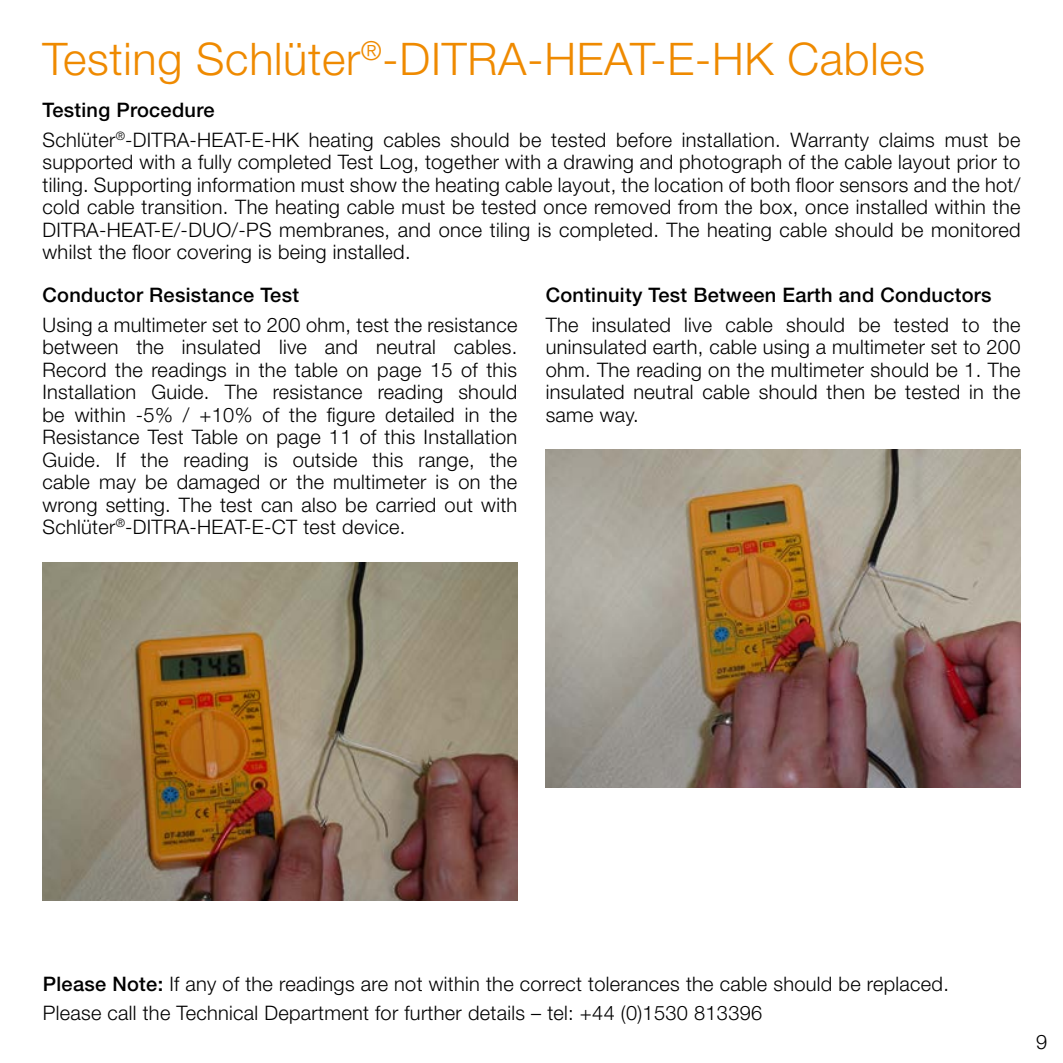
<style>
.page{position:relative;width:1063px;height:1063px;background:#fff}
.page>*{position:absolute;margin:0;border:0;box-sizing:border-box;transform-origin:0 0}
.t1{font:300 45px "Helvetica Neue LT Pro";letter-spacing:.015em;color:#ef8a00}
.t2{font:300 20px/22.5px "Helvetica Neue LT Pro";letter-spacing:.015em;color:#000;text-align:justify}
.t3{font:500 20px "Helvetica Neue LT Pro";letter-spacing:.015em;color:#000}
.s1{font-weight:500}
</style>
<div class="page">
<img style="left:43px;top:563px;width:474px;height:337px">
<img style="left:546px;top:450px;width:474px;height:337px">
<p class="t1" style="left:43px;top:31px;width:884px">Testing Schlüter<sup>®</sup>-DITRA-HEAT-E-HK Cables</p>
<p class="t3" style="left:43px;top:98px;width:173px">Testing Procedure</p>
<p class="t2" style="left:43px;top:128px;width:980px">Schlüter<sup>®</sup>-DITRA-HEAT-E-HK heating cables should be tested before installation. Warranty claims must be supported with a fully completed Test Log, together with a drawing and photograph of the cable layout prior to tiling. Supporting information must show the heating cable layout, the location of both floor sensors and the hot/ cold cable transition. The heating cable must be tested once removed from the box, once installed within the DITRA-HEAT-E/-DUO/-PS membranes, and once tiling is completed. The heating cable should be monitored whilst the floor covering is being installed.</p>
<p class="t3" style="left:43px;top:283px;width:258px">Conductor Resistance Test</p>
<p class="t2" style="left:43px;top:313px;width:476px">Using a multimeter set to 200 ohm, test the resistance between the insulated live and neutral cables.</p>
<p class="t2" style="left:43px;top:358px;width:476px">Record the readings in the table on page 15 of this Installation Guide. The resistance reading should be within -5% / +10% of the figure detailed in the Resistance Test Table on page 11 of this Installation Guide. If the reading is outside this range, the cable may be damaged or the multimeter is on the wrong setting. The test can also be carried out with Schlüter<sup>®</sup>-DITRA-HEAT-E-CT test device.</p>
<p class="t3" style="left:546px;top:283px;width:447px">Continuity Test Between Earth and Conductors</p>
<p class="t2" style="left:546px;top:313px;width:476px">The insulated live cable should be tested to the uninsulated earth, cable using a multimeter set to 200 ohm. The reading on the multimeter should be 1. The insulated neutral cable should then be tested in the same way.</p>
<p class="t2" style="left:43px;top:972px;width:908px"><span class="s1">Please Note:</span> If any of the readings are not within the correct tolerances the cable should be replaced.</p>
<p class="t2" style="left:43px;top:1002px;width:721px">Please call the Technical Department for further details – tel: +44 (0)1530 813396</p>
<p class="t2" style="left:1036px;top:1030px;width:13px">9</p>
</div>
